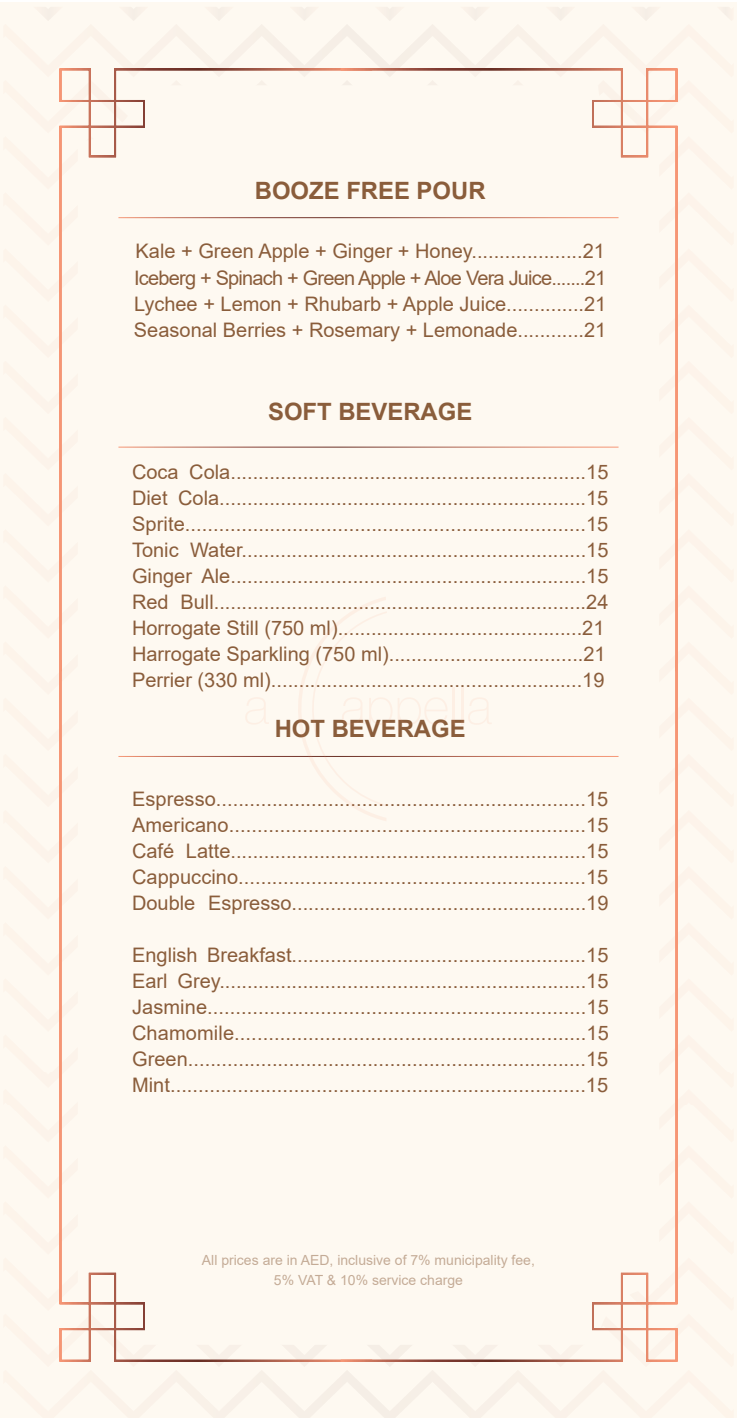
<style>
.page{position:relative;width:737px;height:1418px;background:#fff}
.page>*{position:absolute;margin:0;border:0;box-sizing:border-box;transform-origin:0 0}
.t1{font:700 23.8px "Arial";color:#8a5d3b}
.t2{font:20px/26px "Arial";color:#8a5d3b;text-align:justify}
.t3{font:14px/19.8px "Arial";color:#8a5d3b;text-align:center}
</style>
<div class="page">
<div style="left:3px;top:7px;width:731px;height:1410px;background:#fef9f1"></div>
<p class="t1" style="left:255px;top:174px;width:232px">BOOZE FREE POUR</p>
<p class="t2" style="left:134px;top:238px;width:474px">Kale + Green Apple + Ginger + Honey....................21<br>Iceberg + Spinach + Green Apple + Aloe Vera Juice.......21<br>Lychee + Lemon + Rhubarb + Apple Juice..............21<br>Seasonal Berries + Rosemary + Lemonade............21</p>
<p class="t1" style="left:268px;top:394px;width:206px">SOFT BEVERAGE</p>
<p class="t2" style="left:132px;top:459px;width:478px;text-align:left">Coca Cola................................................................15<br>Diet Cola..................................................................15<br>Sprite.......................................................................15<br>Tonic Water..............................................................15<br>Ginger Ale................................................................15<br>Red Bull...................................................................24<br>Horrogate Still (750 ml)............................................21<br>Harrogate Sparkling (750 ml)...................................21<br>Perrier (330 ml)........................................................19</p>
<p class="t1" style="left:275px;top:712px;width:192px">HOT BEVERAGE</p>
<p class="t2" style="left:132px;top:785px;width:478px">Espresso..................................................................15<br>Americano...............................................................15<br>Café Latte................................................................15<br>Cappuccino..............................................................15<br>Double Espresso.....................................................19</p>
<p class="t2" style="left:132px;top:941px;width:478px">English Breakfast.....................................................15<br>Earl Grey..................................................................15<br>Jasmine...................................................................15<br>Chamomile..............................................................15<br>Green.......................................................................15<br>Mint..........................................................................15</p>
<p class="t3" style="left:202px;top:1250px;width:335px">All prices are in AED, inclusive of 7% municipality fee,<br>5% VAT &amp; 10% service charge</p>
</div>
